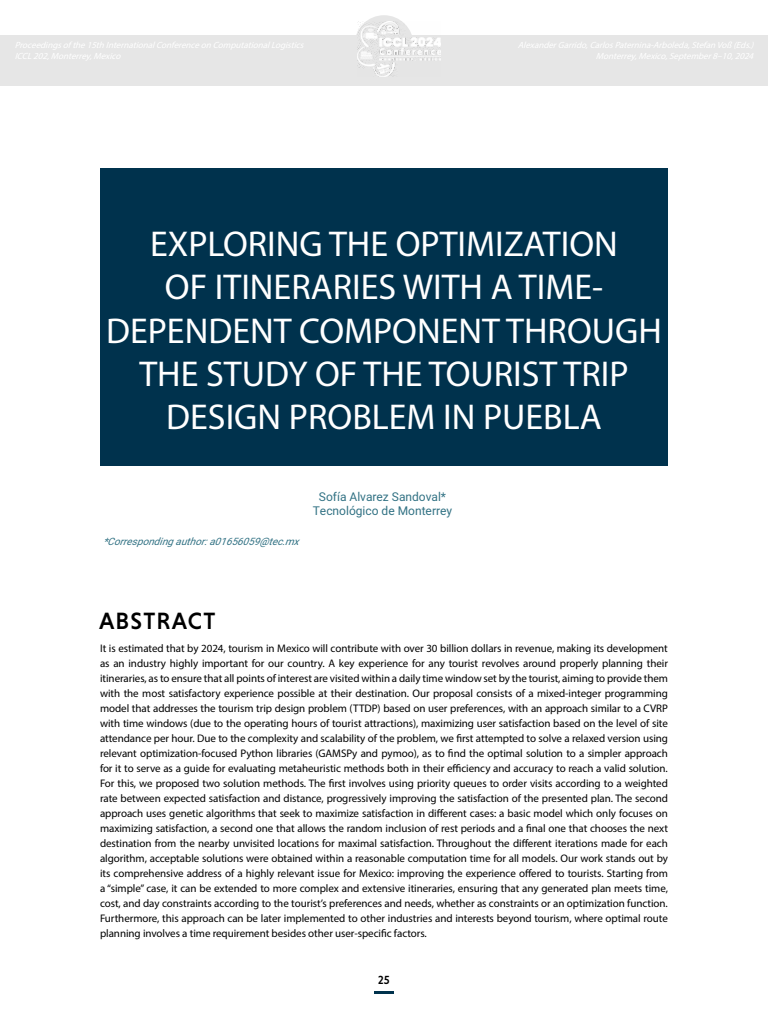
<style>
.page{position:relative;width:768px;height:1024px;background:#fff}
.page>*{position:absolute;margin:0;border:0;box-sizing:border-box;transform-origin:0 0}
.t1{font:36px/43.2px "Myriad Pro";color:#fff;text-align:center}
.t2{font:500 24px "Niveau Grotesk";letter-spacing:.05em;color:#000}
.t3{font:12px/14.4px "Heebo";color:#327284;text-align:center}
.t4{font:500 12px "Niveau Grotesk";color:#000}
.t5{font:11px/15px "Myriad Pro";letter-spacing:-.005em;color:#000;text-align:justify}
.t6{font:italic 10px "Heebo";color:#327284}
</style>
<div class="page">
<div style="left:100px;top:168px;width:568px;height:298px;background:#00324d"></div>
<hr style="left:374px;top:991px;width:20px;height:3px;background:#00324d">
<div style="left:0;top:35px;width:768px;height:51px;background:#e6e6e6"></div>
<div style="left:354px;top:15px;width:60px;height:59px;background:#e6e6e6;border-radius:50%"></div>
<img style="left:357px;top:21px;width:84px;height:56px">
<h1 class="t1" style="left:106px;top:222px;width:557px">EXPLORING THE OPTIMIZATION<br>OF ITINERARIES WITH A TIME-<br>DEPENDENT COMPONENT THROUGH<br>THE STUDY OF THE TOURIST TRIP<br>DESIGN PROBLEM IN PUEBLA</h1>
<p class="t6" style="left:103px;top:535px;width:202px">*Correspondingauthor:a01656059@tec.mx</p>
<p class="t3" style="left:313px;top:489px;width:141px">Sofía Alvarez Sandoval*<br>Tecnológico de Monterrey</p>
<h2 class="t2" style="left:99px;top:607px;width:118px">ABSTRACT</h2>
<p class="t5" style="left:100px;top:641px;width:570px">It is estimated that by 2024, tourism in Mexico will contribute with over 30 billion dollars in revenue, making its development as an industry highly important for our country. A key experience for any tourist revolves around properly planning their itineraries, as to ensure that all points of interest are visited within a daily time window set by the tourist, aiming to provide them with the most satisfactory experience possible at their destination. Our proposal consists of a mixed-integer programming model that addresses the tourism trip design problem (TTDP) based on user preferences, with an approach similar to a CVRP with time windows (due to the operating hours of tourist attractions), maximizing user satisfaction based on the level of site attendance per hour. Due to the complexity and scalability of the problem, we first attempted to solve a relaxed version using relevant optimization-focused Python libraries (GAMSPy and pymoo), as to find the optimal solution to a simpler approach for it to serve as a guide for evaluating metaheuristic methods both in their efficiency and accuracy to reach a valid solution.<br>For this, we proposed two solution methods. The first involves using priority queues to order visits according to a weighted rate between expected satisfaction and distance, progressively improving the satisfaction of the presented plan. The second approach uses genetic algorithms that seek to maximize satisfaction in different cases: a basic model which only focuses on maximizing satisfaction, a second one that allows the random inclusion of rest periods and a final one that chooses the next destination from the nearby unvisited locations for maximal satisfaction. Throughout the different iterations made for each algorithm, acceptable solutions were obtained within a reasonable computation time for all models. Our work stands out by its comprehensive address of a highly relevant issue for Mexico: improving the experience offered to tourists. Starting from a “simple” case, it can be extended to more complex and extensive itineraries, ensuring that any generated plan meets time, cost, and day constraints according to the tourist’s preferences and needs, whether as constraints or an optimization function.<br>Furthermore, this approach can be later implemented to other industries and interests beyond tourism, where optimal route planning involves a time requirement besides other user-specific factors.</p>
<p class="t4" style="left:378px;top:973px;width:13px">25</p>
</div>
